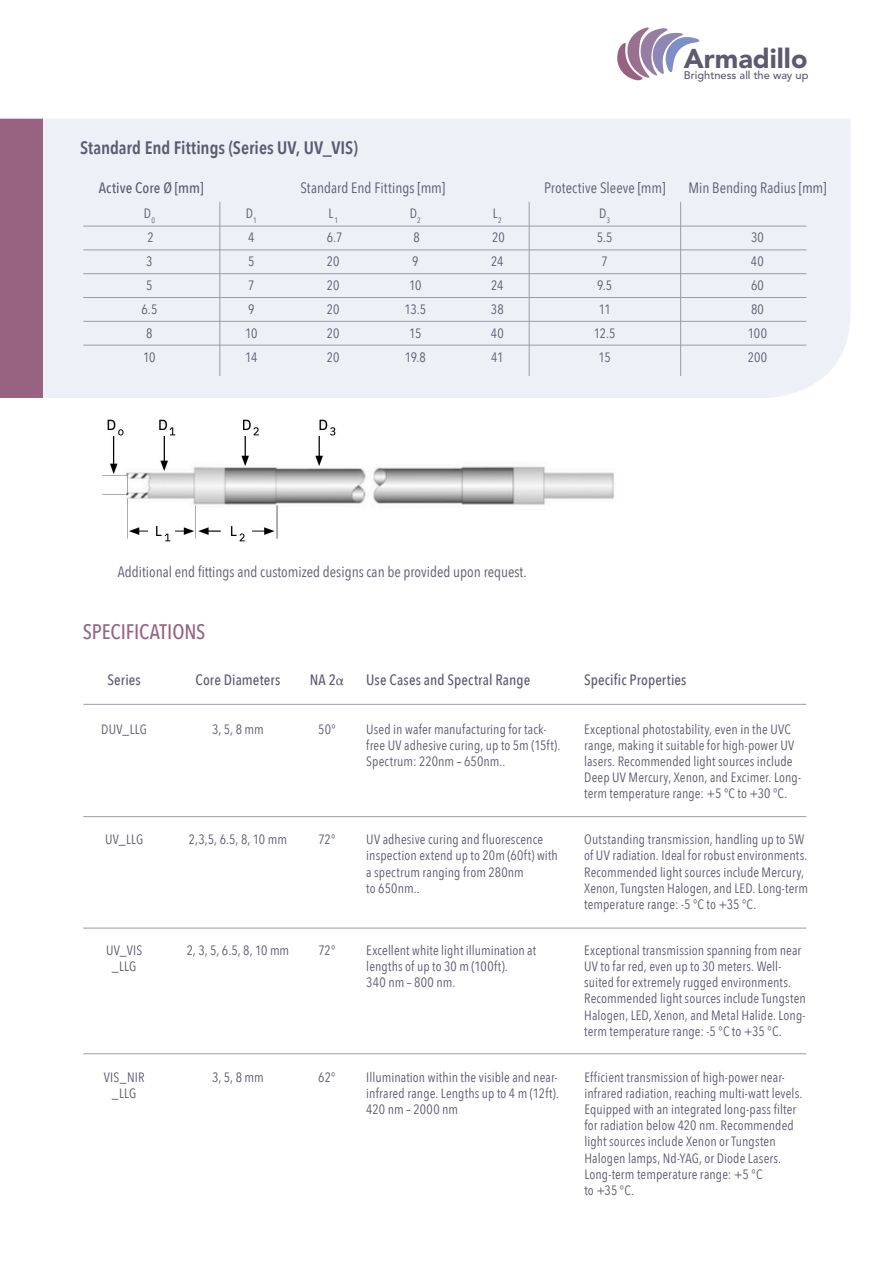
<style>
.page{position:relative;width:893px;height:1263px;background:#fff}
.page>*{position:absolute;margin:0;border:0;box-sizing:border-box;transform-origin:0 0}
.t1{font:900 27px "Avenir LT Std";color:#5d5a6f}
.t2{font:500 21px "Avenir Next Condensed";letter-spacing:-.005em;color:#976380}
.t3{font:600 18px "Avenir Next Condensed";color:#5c5a70}
.t4{font:15px "Avenir Next Condensed";color:#5c5a70}
.t5{font:500 15px "Avenir Next Condensed";letter-spacing:.01em;color:#5c5a70}
.t6{font:13.5px/16.2px "Avenir Next Condensed";letter-spacing:.01em;color:#5c5a70}
.t7{font:500 11.1px "Avenir LT Std";color:#5d5a6f}
.s1{font-family:"Athelas";font-weight:400}
</style>
<div class="page">
<img style="left:102px;top:419px;width:512px;height:123px">
<div style="left:43px;top:119px;width:807px;height:279px;background:#eef0f8"></div>
<div style="left:0;top:119px;width:43px;height:279px;background:#976380"></div>
<hr style="left:83px;top:226px;width:723px;height:1px;background:#9f99a6">
<hr style="left:83px;top:704px;width:723px;height:1px;background:#9f99a6">
<hr style="left:83px;top:250px;width:723px;height:1px;background:#9f99a6">
<hr style="left:83px;top:816px;width:723px;height:1px;background:#9f99a6">
<hr style="left:83px;top:273px;width:723px;height:1px;background:#9f99a6">
<hr style="left:83px;top:928px;width:723px;height:1px;background:#9f99a6">
<hr style="left:83px;top:297px;width:723px;height:1px;background:#9f99a6">
<hr style="left:83px;top:1053px;width:723px;height:1px;background:#9f99a6">
<hr style="left:83px;top:321px;width:723px;height:1px;background:#9f99a6">
<hr style="left:83px;top:345px;width:723px;height:1px;background:#9f99a6">
<hr style="left:220px;top:202px;width:1px;height:174px;background:#9f99a6">
<hr style="left:529px;top:202px;width:1px;height:174px;background:#9f99a6">
<hr style="left:680px;top:202px;width:1px;height:174px;background:#9f99a6">
<svg style="left:617px;top:28px;width:83px;height:52px"></svg>
<p class="t1" style="left:684px;top:42px;width:125px">Armadillo</p>
<p class="t7" style="left:684px;top:69px;width:126px">Brightness all the way up</p>
<p class="t3" style="left:80px;top:132px;width:279px">Standard End Fittings (Series UV, UV_VIS)</p>
<p class="t5" style="left:99px;top:179px;width:106px">Active Core Ø [mm]</p>
<p class="t6" style="left:144px;top:205px;width:13px">D<sub>0</sub></p>
<p class="t6" style="left:148px;top:229px;width:8px">2</p>
<p class="t6" style="left:146px;top:253px;width:8px">3</p>
<p class="t6" style="left:146px;top:277px;width:8px">5</p>
<p class="t6" style="left:141px;top:301px;width:17px">6.5</p>
<p class="t6" style="left:146px;top:325px;width:8px">8</p>
<p class="t6" style="left:143px;top:349px;width:14px">10</p>
<p class="t4" style="left:301px;top:175px;width:146px">Standard End Fittings [mm]</p>
<p class="t4" style="left:544px;top:175px;width:123px">Protective Sleeve [mm]</p>
<p class="t4" style="left:688px;top:175px;width:140px">Min Bending Radius [mm]</p>
<p class="t6" style="left:246px;top:205px;width:12px">D<sub>1</sub></p>
<p class="t6" style="left:248px;top:229px;width:8px">4</p>
<p class="t6" style="left:248px;top:253px;width:8px">5</p>
<p class="t6" style="left:248px;top:277px;width:8px">7</p>
<p class="t6" style="left:248px;top:301px;width:8px">9</p>
<p class="t6" style="left:245px;top:325px;width:14px">10</p>
<p class="t6" style="left:245px;top:349px;width:14px">14</p>
<p class="t6" style="left:328px;top:205px;width:11px">L<sub>1</sub></p>
<p class="t6" style="left:327px;top:229px;width:17px">6.7</p>
<p class="t6" style="left:327px;top:253px;width:14px">20</p>
<p class="t6" style="left:327px;top:277px;width:14px">20</p>
<p class="t6" style="left:327px;top:301px;width:14px">20</p>
<p class="t6" style="left:327px;top:325px;width:14px">20</p>
<p class="t6" style="left:327px;top:349px;width:14px">20</p>
<p class="t6" style="left:410px;top:205px;width:13px">D<sub>2</sub></p>
<p class="t6" style="left:413px;top:229px;width:8px">8</p>
<p class="t6" style="left:412px;top:253px;width:8px">9</p>
<p class="t6" style="left:409px;top:277px;width:14px">10</p>
<p class="t6" style="left:404px;top:301px;width:23px">13.5</p>
<p class="t6" style="left:409px;top:325px;width:14px">15</p>
<p class="t6" style="left:405px;top:349px;width:22px">19.8</p>
<p class="t6" style="left:493px;top:205px;width:11px">L<sub>2</sub></p>
<p class="t6" style="left:492px;top:229px;width:14px">20</p>
<p class="t6" style="left:491px;top:253px;width:14px">24</p>
<p class="t6" style="left:491px;top:277px;width:14px">24</p>
<p class="t6" style="left:491px;top:301px;width:14px">38</p>
<p class="t6" style="left:491px;top:325px;width:14px">40</p>
<p class="t6" style="left:491px;top:349px;width:14px">41</p>
<p class="t6" style="left:599px;top:205px;width:13px">D<sub>3</sub></p>
<p class="t6" style="left:597px;top:229px;width:17px">5.5</p>
<p class="t6" style="left:602px;top:253px;width:8px">7</p>
<p class="t6" style="left:597px;top:277px;width:17px">9.5</p>
<p class="t6" style="left:599px;top:301px;width:13px">11</p>
<p class="t6" style="left:594px;top:325px;width:23px">12.5</p>
<p class="t6" style="left:599px;top:349px;width:14px">15</p>
<p class="t6" style="left:751px;top:229px;width:14px">30</p>
<p class="t6" style="left:751px;top:253px;width:14px">40</p>
<p class="t6" style="left:751px;top:277px;width:14px">60</p>
<p class="t6" style="left:751px;top:301px;width:14px">80</p>
<p class="t6" style="left:748px;top:325px;width:21px">100</p>
<p class="t6" style="left:748px;top:349px;width:21px">200</p>
<p class="t4" style="left:118px;top:559px;width:410px">Additional end fittings and customized designs can be provided upon request.</p>
<p class="t2" style="left:83px;top:619px;width:124px">SPECIFICATIONS</p>
<p class="t5" style="left:107px;top:670px;width:35px">Series</p>
<p class="t5" style="left:196px;top:670px;width:86px">Core Diameters</p>
<p class="t5" style="left:310px;top:670px;width:36px">NA 2<span class="s1">α</span></p>
<p class="t5" style="left:366px;top:670px;width:166px">Use Cases and Spectral Range</p>
<p class="t5" style="left:584px;top:670px;width:104px">Specific Properties</p>
<p class="t6" style="left:101px;top:720px;width:47px">DUV_LLG</p>
<p class="t6" style="left:212px;top:720px;width:53px">3, 5, 8 mm</p>
<p class="t6" style="left:318px;top:720px;width:19px">50°</p>
<p class="t6" style="left:366px;top:720px;width:195px">Used in wafer manufacturing for tack&shy;free UV adhesive curing, up to 5m (15ft).<br>Spectrum: 220nm – 650nm..</p>
<p class="t6" style="left:584px;top:720px;width:218px">Exceptional photostability, even in the UVC range, making it suitable for high-power UV lasers. Recommended light sources include Deep UV Mercury, Xenon, and Excimer. Long&shy;term temperature range: +5 °C to +30 °C.</p>
<p class="t6" style="left:105px;top:831px;width:40px">UV_LLG</p>
<p class="t6" style="left:189px;top:831px;width:100px">2,3,5, 6.5, 8, 10 mm</p>
<p class="t6" style="left:318px;top:831px;width:19px">72°</p>
<p class="t6" style="left:366px;top:831px;width:193px">UV adhesive curing and fluorescence inspection extend up to 20m (60ft) with a spectrum ranging from 280nm</p>
<p class="t6" style="left:366px;top:879px;width:55px">to 650nm..</p>
<p class="t6" style="left:584px;top:831px;width:225px">Outstanding transmission, handling up to 5W of UV radiation. Ideal for robust environments.<br>Recommended light sources include Mercury, Xenon, Tungsten Halogen, and LED. Long-term temperature range: -5 °C to +35 °C.</p>
<p class="t6" style="left:106px;top:941px;width:38px;text-align:center">UV_VIS _LLG</p>
<p class="t6" style="left:187px;top:941px;width:104px">2, 3, 5, 6.5, 8, 10 mm</p>
<p class="t6" style="left:318px;top:941px;width:19px">72°</p>
<p class="t6" style="left:366px;top:941px;width:171px">Excellent white light illumination at lengths of up to 30 m (100ft).</p>
<p class="t6" style="left:366px;top:974px;width:90px">340 nm – 800 nm.</p>
<p class="t6" style="left:584px;top:941px;width:223px">Exceptional transmission spanning from near UV to far red, even up to 30 meters. Well&shy;suited for extremely rugged environments.<br>Recommended light sources include Tungsten Halogen, LED, Xenon, and Metal Halide. Long&shy;term temperature range: -5 °C to +35 °C.</p>
<p class="t6" style="left:104px;top:1068px;width:42px;text-align:center">VIS_NIR _LLG</p>
<p class="t6" style="left:212px;top:1068px;width:53px">3, 5, 8 mm</p>
<p class="t6" style="left:318px;top:1068px;width:19px">62°</p>
<p class="t6" style="left:366px;top:1068px;width:194px;text-align:justify">Illumination within the visible and near&shy;infrared range. Lengths up to 4 m (12ft).<br>420 nm – 2000 nm</p>
<p class="t6" style="left:584px;top:1068px;width:219px">Efficient transmission of high-power near&shy;infrared radiation, reaching multi-watt levels.<br>Equipped with an integrated long-pass filter for radiation below 420 nm. Recommended light sources include Xenon or Tungsten Halogen lamps, Nd-YAG, or Diode Lasers.<br>Long-term temperature range: +5 °C</p>
<p class="t6" style="left:584px;top:1181px;width:51px">to +35 °C.</p>
</div>
